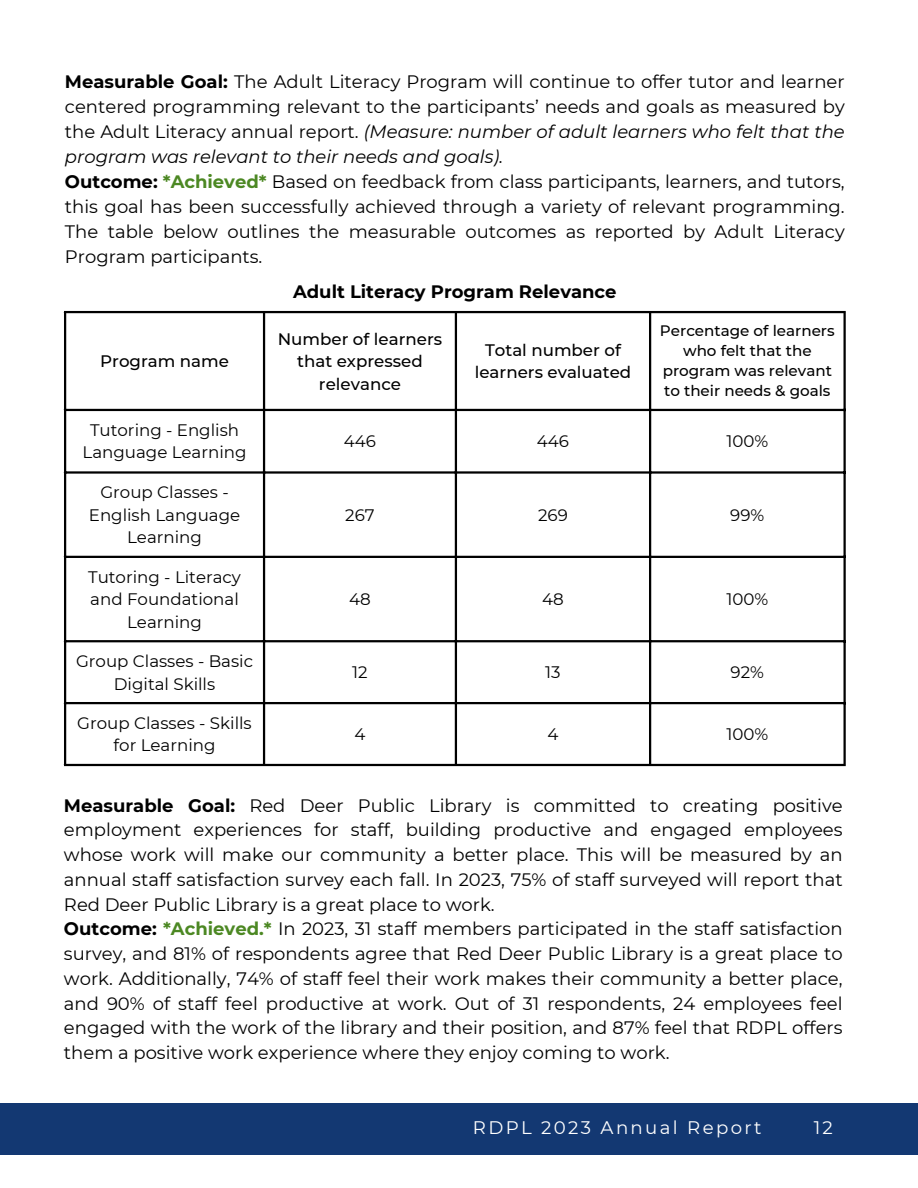
<style>
.page{position:relative;width:918px;height:1188px;background:#fff}
.page>*{position:absolute;margin:0;border:0;box-sizing:border-box;transform-origin:0 0}
.t1{font:18.15px "Montserrat";letter-spacing:.13em;color:#fff}
.t2{font:18px/24.8px "Montserrat";color:#000}
.t3{font:700 18px "Montserrat";color:#000}
.t4{font:16.65px/22.5px "Montserrat";color:#000;text-align:center}
.t5{font:500 16.65px/22.5px "Montserrat";color:#000;text-align:center}
.t6{font:500 15.15px/20.2px "Montserrat";color:#000;text-align:center}
.s1{font-weight:700}
.s2{font-style:italic}
.s3{font-weight:700;color:#4c8823}
</style>
<div class="page">
<div style="left:0;top:1103px;width:918px;height:51px;background:#133872"></div>
<hr style="left:64px;top:313px;width:2px;height:451px;background:#000">
<hr style="left:263px;top:313px;width:2px;height:451px;background:#000">
<hr style="left:455px;top:313px;width:2px;height:451px;background:#000">
<hr style="left:649px;top:313px;width:2px;height:451px;background:#000">
<hr style="left:843px;top:313px;width:3px;height:451px;background:#000">
<hr style="left:64px;top:311px;width:782px;height:2px;background:#000">
<hr style="left:64px;top:409px;width:782px;height:2px;background:#000">
<hr style="left:64px;top:471px;width:782px;height:3px;background:#000">
<hr style="left:64px;top:556px;width:782px;height:2px;background:#000">
<hr style="left:64px;top:640px;width:782px;height:2px;background:#000">
<hr style="left:64px;top:702px;width:782px;height:2px;background:#000">
<hr style="left:64px;top:764px;width:782px;height:2px;background:#000">
<p class="t2" style="left:65px;top:69px;width:781px"><span class="s1">Measurable Goal:</span> The Adult Literacy Program will continue to offer tutor and learner centered programming relevant to the participants’ needs and goals as measured by the Adult Literacy annual report. <span class="s2">(Measure: number of adult learners who felt that the program was relevant to their needs and goals).<br></span><span class="s1">Outcome:</span> <span class="s3">*Achieved*</span> Based on feedback from class participants, learners, and tutors, this goal has been successfully achieved through a variety of relevant programming.<br>The table below outlines the measurable outcomes as reported by Adult Literacy Program participants.</p>
<p class="t3" style="left:293px;top:280px;width:325px">Adult Literacy Program Relevance</p>
<p class="t5" style="left:100px;top:350px;width:130px">Program name</p>
<p class="t5" style="left:278px;top:327px;width:166px">Number of learners that expressed relevance</p>
<p class="t5" style="left:475px;top:339px;width:158px">Total number of learners evaluated</p>
<p class="t6" style="left:660px;top:320px;width:176px">Percentage of learners who felt that the program was relevant to their needs &amp; goals</p>
<p class="t4" style="left:83px;top:419px;width:165px">Tutoring - English<br>Language Learning</p>
<p class="t4" style="left:344px;top:430px;width:34px">446</p>
<p class="t4" style="left:537px;top:430px;width:34px">446</p>
<p class="t4" style="left:726px;top:430px;width:43px">100%</p>
<p class="t4" style="left:89px;top:481px;width:153px">Group Classes -<br>English Language<br>Learning</p>
<p class="t4" style="left:345px;top:504px;width:31px">267</p>
<p class="t4" style="left:538px;top:504px;width:31px">269</p>
<p class="t4" style="left:730px;top:504px;width:36px">99%</p>
<p class="t4" style="left:88px;top:566px;width:154px">Tutoring - Literacy and Foundational<br>Learning</p>
<p class="t4" style="left:349px;top:588px;width:23px">48</p>
<p class="t4" style="left:542px;top:588px;width:23px">48</p>
<p class="t4" style="left:726px;top:588px;width:43px">100%</p>
<p class="t4" style="left:76px;top:650px;width:179px">Group Classes - Basic<br>Digital Skills</p>
<p class="t4" style="left:352px;top:661px;width:17px">12</p>
<p class="t4" style="left:545px;top:661px;width:17px">13</p>
<p class="t4" style="left:731px;top:661px;width:35px">92%</p>
<p class="t4" style="left:77px;top:712px;width:176px">Group Classes - Skills for Learning</p>
<p class="t4" style="left:354px;top:723px;width:13px">4</p>
<p class="t4" style="left:548px;top:723px;width:13px">4</p>
<p class="t4" style="left:726px;top:723px;width:43px">100%</p>
<p class="t2" style="left:64px;top:793px;width:780px"><span class="s1">Measurable Goal:</span> Red Deer Public Library is committed to creating positive employment experiences for staff, building productive and engaged employees whose work will make our community a better place. This will be measured by an annual staff satisfaction survey each fall. In 2023, 75% of staff surveyed will report that Red Deer Public Library is a great place to work.<br><span class="s1">Outcome:</span> <span class="s3">*Achieved.*</span> In 2023, 31 staff members participated in the staff satisfaction survey, and 81% of respondents agree that Red Deer Public Library is a great place to work. Additionally, 74% of staff feel their work makes their community a better place, and 90% of staff feel productive at work. Out of 31 respondents, 24 employees feel engaged with the work of the library and their position, and 87% feel that RDPL offers them a positive work experience where they enjoy coming to work.</p>
<p class="t1" style="left:473px;top:1117px;width:290px">RDPL 2023 Annual Report</p>
<p class="t1" style="left:814px;top:1117px;width:21px">12</p>
</div>
